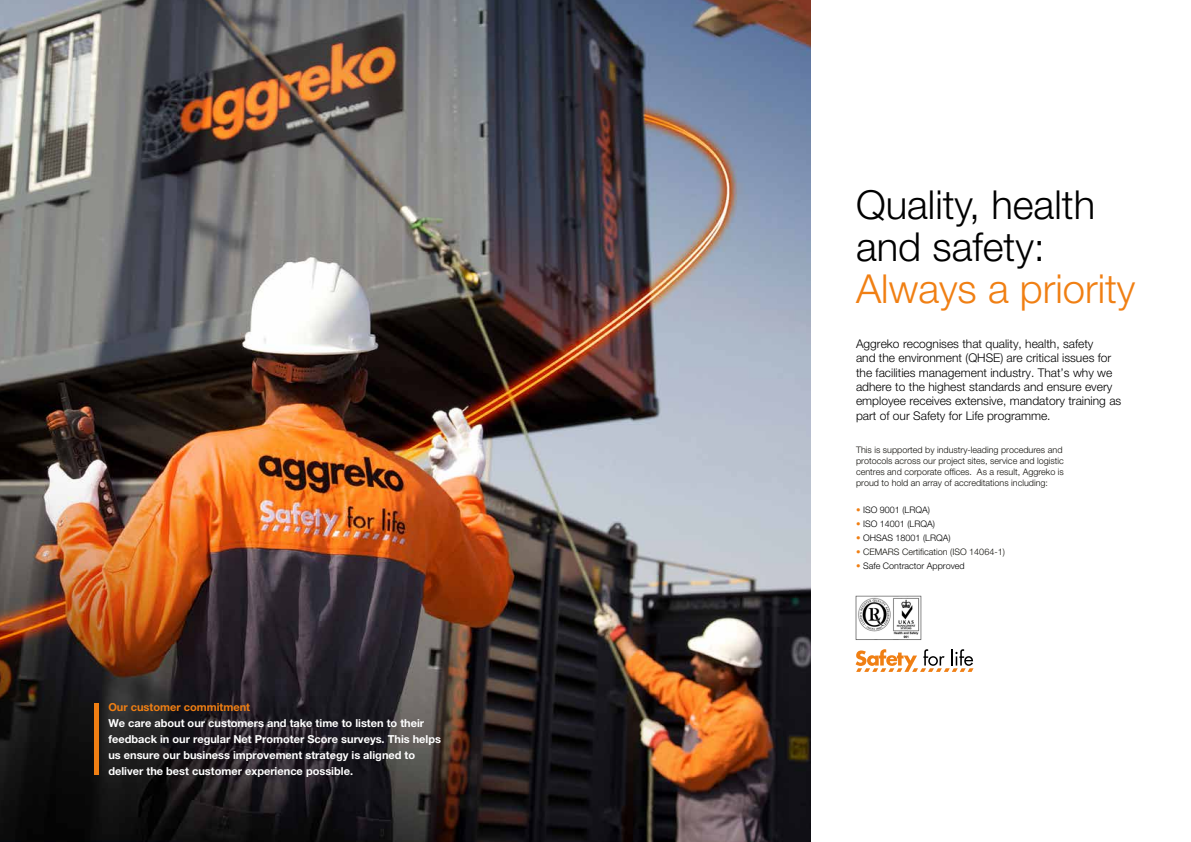
<style>
.page{position:relative;width:1191px;height:842px;background:#fff}
.page>*{position:absolute;margin:0;border:0;box-sizing:border-box;transform-origin:0 0}
.t1{font:300 40px/42px "Helvetica Neue LT Pro";color:#000}
.t2{font:300 40px "Helvetica Neue LT Pro";color:#f07f13}
.t3{font:300 12px/14.4px "Helvetica Neue LT Pro";color:#000}
.t4{font:700 11px/16px "Helvetica Neue LT Pro";color:#fff}
.t5{font:700 11px "Helvetica Neue LT Pro";color:#f07f13}
.t6{font:300 9px/11px "Helvetica Neue LT Pro";color:#12110c}
.t7{font:300 9px "Helvetica Neue LT Pro";color:#000}
.s1{color:#f07f13}
</style>
<div class="page">
<img style="left:0;top:0;width:810px;height:842px">
<svg style="left:855px;top:649px;width:118px;height:23px"></svg>
<img style="left:855px;top:595px;width:67px;height:45px">
<div style="left:94px;top:703px;width:5px;height:72px;background:#f07f13"></div>
<p class="t5" style="left:108px;top:700px;width:143px">Our customer commitment</p>
<p class="t4" style="left:108px;top:715px;width:334px">We care about our customers and take time to listen to their feedback in our regular Net Promoter Score surveys. This helps us ensure our business improvement strategy is aligned to deliver the best customer experience possible.</p>
<h1 class="t1" style="left:856px;top:183px;width:241px">Quality, health and safety:</h1>
<h1 class="t2" style="left:856px;top:264px;width:281px">Always a priority</h1>
<p class="t3" style="left:856px;top:336px;width:267px">Aggreko recognises that quality, health, safety<br>and the environment (QHSE) are critical issues for the facilities management industry. That’s why we adhere to the highest standards and ensure every employee receives extensive, mandatory training as part of our Safety for Life programme.</p>
<p class="t6" style="left:856px;top:444px;width:209px">This is supported by industry-leading procedures and protocols across our project sites, service and logistic centres and corporate offices. As a result, Aggreko is proud to hold an array of accreditations including:</p>
<p class="t7" style="left:856px;top:505px;width:75px"><span class="s1">•</span> ISO 9001 (LRQA)</p>
<p class="t7" style="left:856px;top:518px;width:80px"><span class="s1">•</span> ISO 14001 (LRQA)</p>
<p class="t7" style="left:856px;top:532px;width:96px"><span class="s1">•</span> OHSAS 18001 (LRQA)</p>
<p class="t6" style="left:856px;top:546px;width:150px"><span class="s1">•</span> CEMARS Certification (ISO 14064-1)</p>
<p class="t7" style="left:856px;top:560px;width:110px"><span class="s1">•</span> Safe Contractor Approved</p>
</div>
